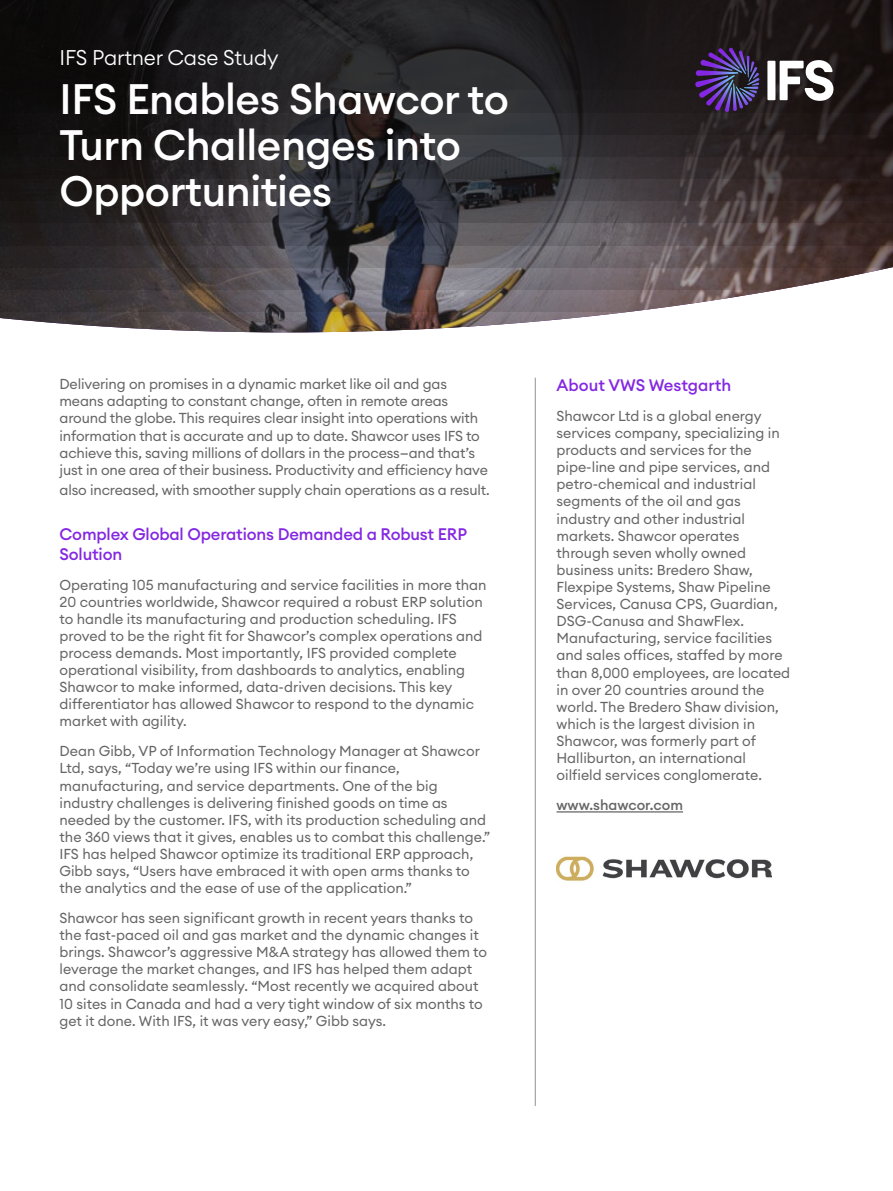
<style>
.page{position:relative;width:893px;height:1191px;background:#fff}
.page>*{position:absolute;margin:0;border:0;box-sizing:border-box;transform-origin:0 0}
.t1{font:500 42px/46.2px "Euclid Circular A";letter-spacing:-.01em;color:#fff}
.t2{font:300 21px "Euclid Circular A";letter-spacing:-.01em;color:#fff}
.t3{font:500 16.5px/19.8px "Euclid Circular A";letter-spacing:-.01em;color:#8427e2}
.t4{font:14.25px/17.1px "Euclid Circular A";color:#656565}
.t5{font:500 14.25px "Euclid Circular A";color:#656565}
</style>
<div class="page">
<hr style="left:556px;top:811px;width:127px;height:1px;background:#656565">
<hr style="left:535px;top:378px;width:1px;height:728px;background:#919191">
<img style="left:556px;top:856px;width:215px;height:26px">
<svg style="left:0;top:0;width:893px;height:332px;background:#3d393b"></svg>
<svg style="left:767px;top:60px;width:66px;height:41px"></svg>
<svg style="left:695px;top:48px;width:65px;height:63px;background:#422f64"></svg>
<h2 class="t2" style="left:60px;top:44px;width:220px">IFS Partner Case Study</h2>
<h1 class="t1" style="left:60px;top:76px;width:451px">IFS Enables Shawcor to<br>Turn Challenges into<br>Opportunities</h1>
<p class="t4" style="left:60px;top:375px;width:430px">Delivering on promises in a dynamic market like oil and gas means adapting to constant change, often in remote areas around the globe. This requires clear insight into operations with information that is accurate and up to date. Shawcor uses IFS to achieve this, saving millions of dollars in the process—and that’s just in one area of their business. Productivity and efficiency have</p>
<p class="t4" style="left:60px;top:481px;width:432px">also increased, with smoother supply chain operations as a result.</p>
<p class="t3" style="left:60px;top:524px;width:409px">Complex Global Operations Demanded a Robust ERP<br>Solution</p>
<p class="t4" style="left:60px;top:576px;width:429px">Operating 105 manufacturing and service facilities in more than 20 countries worldwide, Shawcor required a robust ERP solution to handle its manufacturing and production scheduling. IFS proved to be the right fit for Shawcor’s complex operations and process demands. Most importantly, IFS provided complete operational visibility, from dashboards to analytics, enabling Shawcor to make informed, data-driven decisions. This key differentiator has allowed Shawcor to respond to the dynamic market with agility.</p>
<p class="t4" style="left:60px;top:742px;width:432px">Dean Gibb, VP of Information Technology Manager at Shawcor Ltd, says, “Today we’re using IFS within our finance, manufacturing, and service departments. One of the big industry challenges is delivering finished goods on time as needed by the customer. IFS, with its production scheduling and the 360 views that it gives, enables us to combat this challenge.” IFS has helped Shawcor optimize its traditional ERP approach, Gibb says, “Users have embraced it with open arms thanks to the analytics and the ease of use of the application.”</p>
<p class="t4" style="left:60px;top:909px;width:429px">Shawcor has seen significant growth in recent years thanks to the fast-paced oil and gas market and the dynamic changes it brings. Shawcor’s aggressive M&amp;A strategy has allowed them to leverage the market changes, and IFS has helped them adapt and consolidate seamlessly. “Most recently we acquired about 10 sites in Canada and had a very tight window of six months to get it done. With IFS, it was very easy,” Gibb says.</p>
<p class="t3" style="left:556px;top:375px;width:176px">About VWS Westgarth</p>
<p class="t4" style="left:556px;top:407px;width:235px">Shawcor Ltd is a global energy services company, specializing in products and services for the pipe-line and pipe services, and petro-chemical and industrial segments of the oil and gas industry and other industrial markets. Shawcor operates through seven wholly owned business units: Bredero Shaw,<br>Flexpipe Systems, Shaw Pipeline<br>Services, Canusa CPS, Guardian,<br>DSG-Canusa and ShawFlex.<br>Manufacturing, service facilities and sales offices, staffed by more than 8,000 employees, are located in over 20 countries around the world. The Bredero Shaw division, which is the largest division in<br>Shawcor, was formerly part of<br>Halliburton, an international oilfield services conglomerate.</p>
<p class="t5" style="left:556px;top:795px;width:128px">www.shawcor.com</p>
</div>
